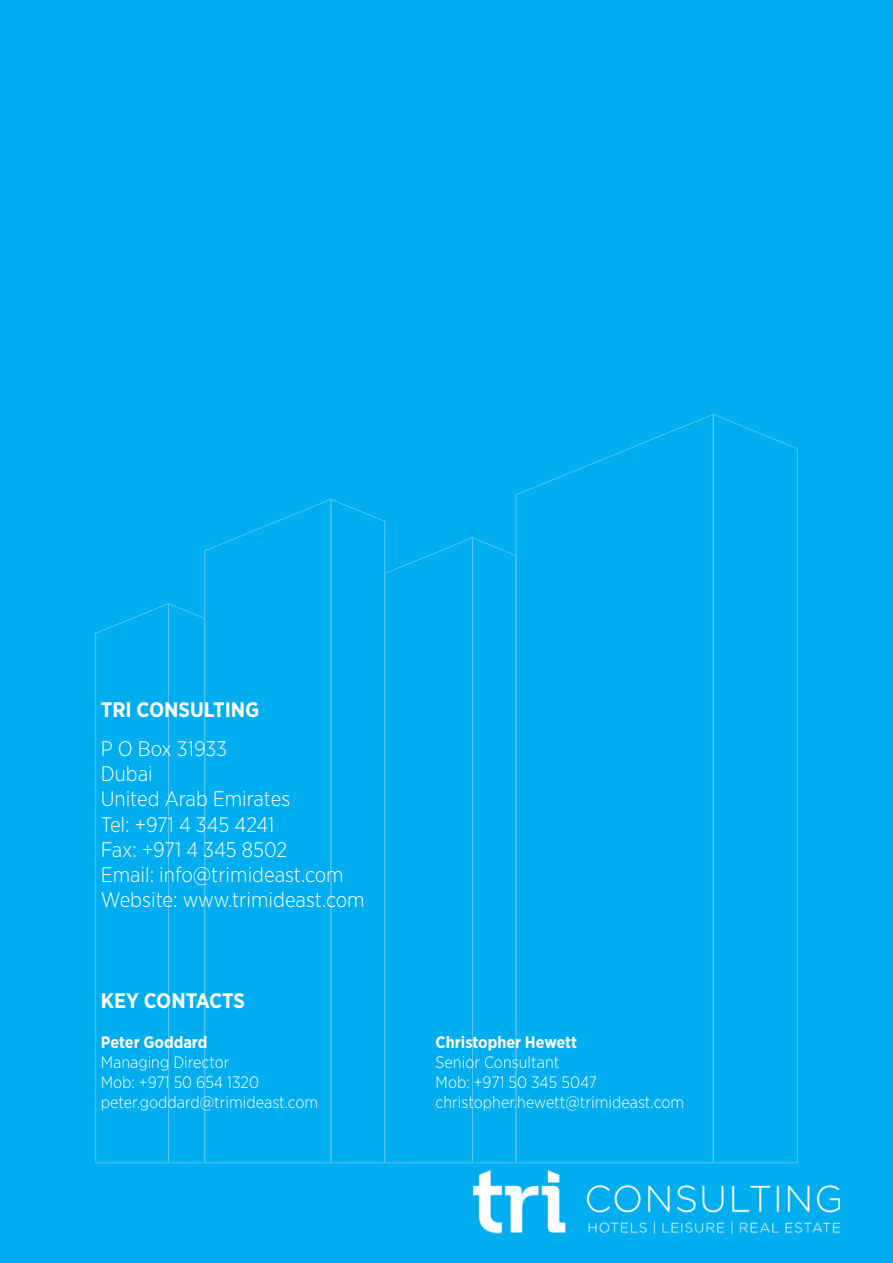
<style>
.page{position:relative;width:893px;height:1263px;background:#00aeef}
.page>*{position:absolute;margin:0;border:0;box-sizing:border-box;transform-origin:0 0}
.t1{font:300 21px/25.2px "Gotham Narrow";color:#fff}
.t2{font:700 21px "Gotham Narrow";color:#fff}
.t3{font:300 16.5px/19.8px "Gotham Narrow";color:#fff}
.t4{font:700 16.5px "Gotham Narrow";color:#fff}
</style>
<div class="page">
<img style="left:474px;top:1170px;width:366px;height:63px">
<svg style="left:714px;top:414px;width:84px;height:749px"></svg>
<svg style="left:331px;top:499px;width:54px;height:664px"></svg>
<svg style="left:516px;top:414px;width:198px;height:749px"></svg>
<svg style="left:204px;top:499px;width:127px;height:664px"></svg>
<svg style="left:384px;top:537px;width:88px;height:626px"></svg>
<svg style="left:472px;top:537px;width:44px;height:626px"></svg>
<svg style="left:95px;top:603px;width:110px;height:560px"></svg>
<p class="t2" style="left:101px;top:696px;width:160px">TRI CONSULTING</p>
<p class="t1" style="left:101px;top:735px;width:265px">P O Box 31933<br>Dubai<br>United Arab Emirates<br>Tel: +971 4 345 4241<br>Fax: +971 4 345 8502<br>Email: info@trimideast.com<br>Website: www.trimideast.com</p>
<p class="t2" style="left:101px;top:987px;width:146px">KEY CONTACTS</p>
<p class="t4" style="left:101px;top:1032px;width:108px">Peter Goddard</p>
<p class="t3" style="left:101px;top:1052px;width:219px">Managing Director<br>Mob: +971 50 654 1320 peter.goddard@trimideast.com</p>
<p class="t4" style="left:436px;top:1032px;width:143px">Christopher Hewett</p>
<p class="t3" style="left:436px;top:1052px;width:250px">Senior Consultant<br>Mob: +971 50 345 5047 christopher.hewett@trimideast.com</p>
</div>
